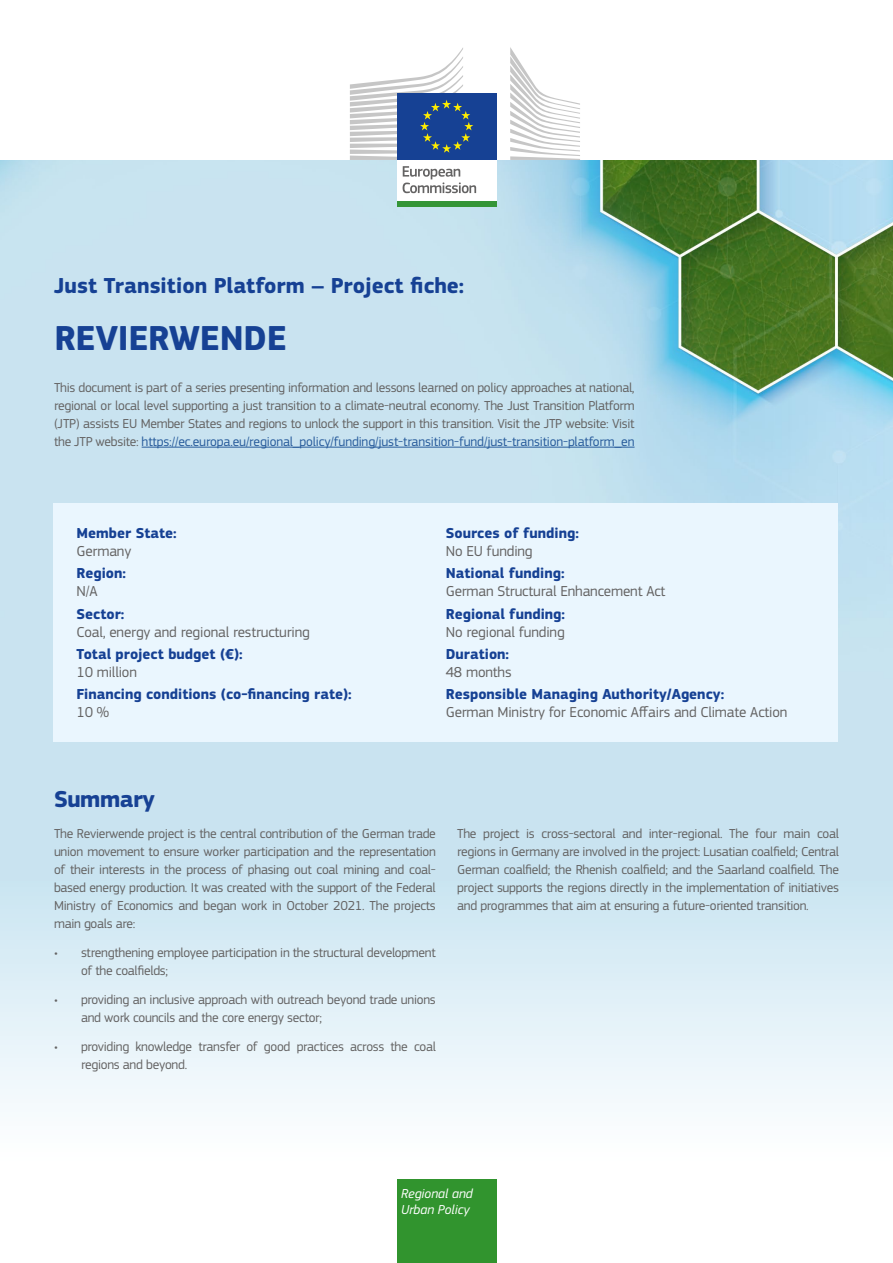
<style>
.page{position:relative;width:893px;height:1263px;background:#fff}
.page>*{position:absolute;margin:0;border:0;box-sizing:border-box;transform-origin:0 0}
.t1{font:700 36px "EC Square Sans Pro";letter-spacing:-.01em;color:#164194}
.t2{font:700 24px "EC Square Sans Pro";letter-spacing:-.02em;color:#164194}
.t3{font:700 22.5px "EC Square Sans Pro";color:#164194}
.Body_Text{font:15px/18px "EC Square Sans Pro";letter-spacing:-.01em;color:#646363}
.Body_Text-2{font:700 15px/18px "EC Square Sans Pro";color:#164194}
.Body_Text-3{font:13.5px/18px "EC Square Sans Pro";letter-spacing:-.02em;color:#646363;text-align:justify}
.t4{font:italic 13.5px/16.2px "EC Square Sans Pro";color:#fff}
.s1{color:#275b9b}
.s2{font-weight:400;color:#646363}
.s3{font-weight:700;color:#164194}
</style>
<div class="page">
<img style="left:0;top:160px;width:893px;height:721px">
<div style="left:397px;top:1179px;width:99px;height:84px;background:#31942e"></div>
<div style="left:0;top:881px;width:893px;height:283px;background:linear-gradient(to bottom,#cae5f2,#fff)"></div>
<div style="left:53px;top:503px;width:785px;height:238px;background:#eaf6fe"></div>
<hr style="left:142px;top:447px;width:492px;height:1px;background:#275b9b">
<div style="left:397px;top:158px;width:99px;height:44px;background:#fff"></div>
<div style="left:397px;top:94px;width:99px;height:66px;background:#164194"></div>
<svg style="left:350px;top:48px;width:123px;height:112px"></svg>
<div style="left:397px;top:201px;width:99px;height:5px;background:#349537"></div>
<svg style="left:510px;top:47px;width:70px;height:113px"></svg>
<svg style="left:403px;top:166px;width:73px;height:27px"></svg>
<h1 class="t3" style="left:54px;top:272px;width:412px">Just Transition Platform – Project fiche:</h1>
<h1 class="t1" style="left:54px;top:317px;width:234px">REVIERWENDE</h1>
<p class="Body_Text-3" style="left:54px;top:378px;width:582px">This document is part of a series presenting information and lessons learned on policy approaches at national, regional or local level supporting a just transition to a climate-neutral economy. The Just Transition Platform (JTP) assists EU Member States and regions to unlock the support in this transition. Visit the JTP website: Visit the JTP website: <span class="s1">https://ec.europa.eu/regional_policy/funding/just-transition-fund/just-transition-platform_en</span></p>
<p class="Body_Text-2" style="left:77px;top:525px;width:102px">Member State:<br><span class="s2">Germany</span></p>
<p class="Body_Text-2" style="left:77px;top:565px;width:51px">Region:<br><span class="s2">N/A</span></p>
<p class="Body_Text" style="left:77px;top:605px;width:235px"><span class="s3">Sector:<br></span>Coal, energy and regional restructuring</p>
<p class="Body_Text-2" style="left:77px;top:645px;width:168px">Total project budget (€):<br><span class="s2">10 million</span></p>
<p class="Body_Text-2" style="left:77px;top:686px;width:277px">Financing conditions (co-financing rate):<br><span class="s2">10 %</span></p>
<p class="Body_Text-2" style="left:446px;top:525px;width:135px">Sources of funding:<br><span class="s2">No EU funding</span></p>
<p class="Body_Text" style="left:446px;top:564px;width:221px"><span class="s3">National funding:<br></span>German Structural Enhancement Act</p>
<p class="Body_Text" style="left:446px;top:605px;width:121px"><span class="s3">Regional funding:<br></span>No regional funding</p>
<p class="Body_Text-2" style="left:446px;top:645px;width:67px">Duration:<br><span class="s2">48 months</span></p>
<p class="Body_Text" style="left:446px;top:685px;width:343px"><span class="s3">Responsible Managing Authority/Agency:<br></span>German Ministry for Economic Affairs and Climate Action</p>
<h2 class="t2" style="left:54px;top:785px;width:102px">Summary</h2>
<p class="Body_Text-3" style="left:54px;top:824px;width:383px">The Revierwende project is the central contribution of the German trade union movement to ensure worker participation and the representation of their interests in the process of phasing out coal mining and coal&shy;based energy production. It was created with the support of the Federal Ministry of Economics and began work in October 2021. The projects main goals are:</p>
<p class="Body_Text-3" style="left:81px;top:943px;width:356px;text-indent:-27px">• strengthening employee participation in the structural development of the coalfields;</p>
<p class="Body_Text-3" style="left:81px;top:990px;width:356px;text-indent:-27px">• providing an inclusive approach with outreach beyond trade unions and work councils and the core energy sector;</p>
<p class="Body_Text-3" style="left:81px;top:1038px;width:356px;text-indent:-27px">• providing knowledge transfer of good practices across the coal regions and beyond.</p>
<p class="Body_Text-3" style="left:457px;top:824px;width:383px">The project is cross-sectoral and inter-regional. The four main coal regions in Germany are involved in the project: Lusatian coalfield; Central German coalfield; the Rhenish coalfield; and the Saarland coalfield. The project supports the regions directly in the implementation of initiatives and programmes that aim at ensuring a future-oriented transition.</p>
<p class="t4" style="left:401px;top:1186px;width:73px">Regional and<br>Urban Policy</p>
</div>
